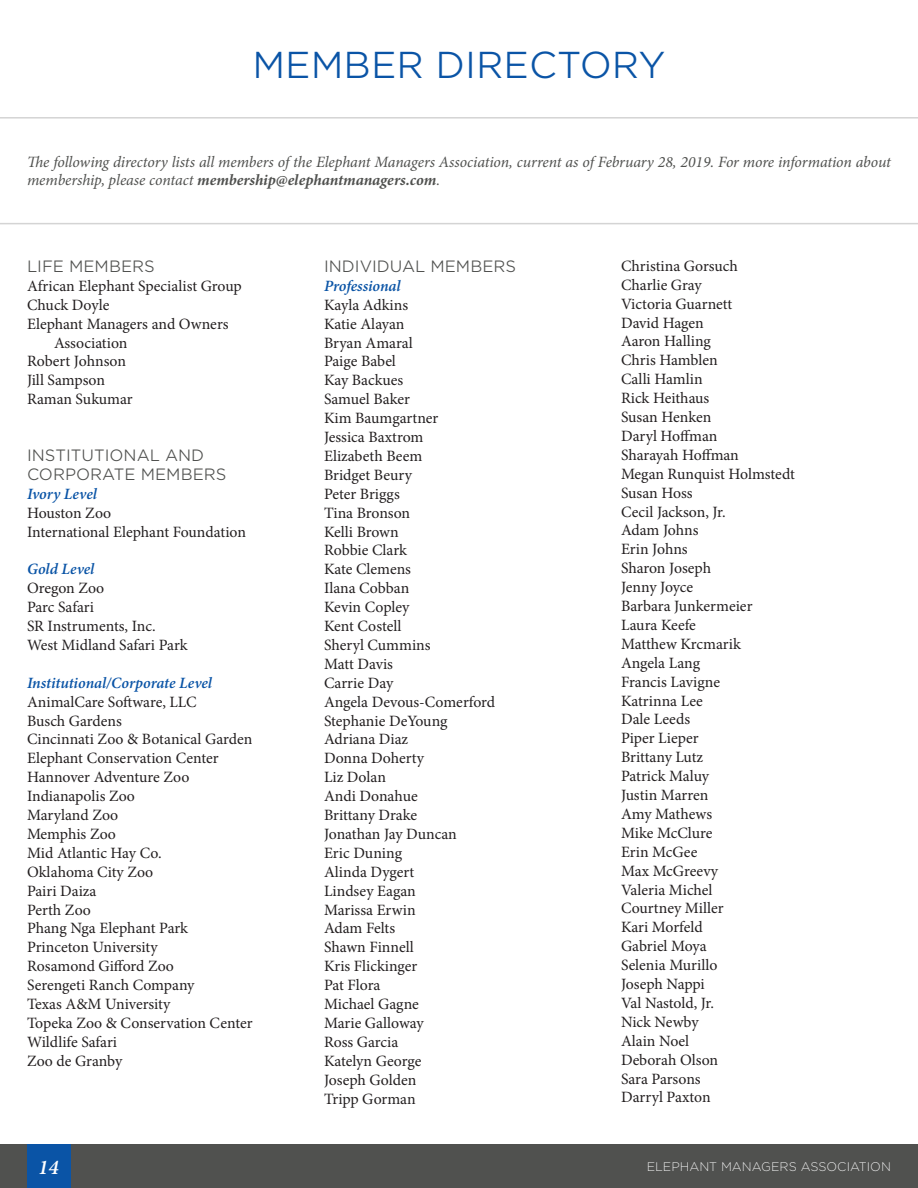
<style>
.page{position:relative;width:918px;height:1188px;background:#fff}
.page>*{position:absolute;margin:0;border:0;box-sizing:border-box;transform-origin:0 0}
.t1{font:300 36px "Gotham S Sm";color:#0a54a6}
.t2{font:italic 600 21px "Minion Pro";color:#fff}
.t3{font:15.75px/18.9px "Minion Pro";color:#231f20}
.t4{font:italic 15.75px/18.9px "Minion Pro";letter-spacing:-.01em;color:#50514f}
.t5{font:300 15.75px/18.9px "Gotham S Sm";color:#50514f}
.t6{font:italic 600 15.75px "Minion Pro";letter-spacing:-.005em;color:#0a54a6}
.t7{font:200 12px "Gotham S Sm";color:#fff}
.s1{font-weight:700}
</style>
<div class="page">
<div style="left:0;top:1145px;width:918px;height:43px;background:#50514f"></div>
<div style="left:27px;top:1145px;width:43px;height:43px;background:#0a54a6"></div>
<hr style="left:0;top:117px;width:918px;height:2px;background:#d4d4d4">
<hr style="left:0;top:223px;width:918px;height:1px;background:#d4d4d4">
<p class="t1" style="left:252px;top:41px;width:415px">MEMBER DIRECTORY</p>
<p class="t4" style="left:27px;top:152px;width:866px">The following directory lists all members of the Elephant Managers Association, current as of February 28, 2019. For more information about membership, please contact <span class="s1">membership@elephantmanagers.com</span>.</p>
<p class="t5" style="left:27px;top:256px;width:129px">LIFE MEMBERS</p>
<p class="t3" style="left:27px;top:276px;width:216px">African Elephant Specialist Group</p>
<p class="t3" style="left:27px;top:295px;width:84px">Chuck Doyle</p>
<p class="t3" style="left:54px;top:314px;width:176px;text-indent:-27px">Elephant Managers and Owners<br>Association</p>
<p class="t3" style="left:27px;top:352px;width:101px">Robert Johnson</p>
<p class="t3" style="left:27px;top:371px;width:80px">Jill Sampson</p>
<p class="t3" style="left:27px;top:390px;width:107px">Raman Sukumar</p>
<p class="t5" style="left:27px;top:445px;width:201px">INSTITUTIONAL AND<br>CORPORATE MEMBERS</p>
<p class="t6" style="left:27px;top:483px;width:71px">Ivory Level</p>
<p class="t3" style="left:27px;top:503px;width:86px">Houston Zoo</p>
<p class="t3" style="left:27px;top:522px;width:221px">International Elephant Foundation</p>
<p class="t6" style="left:27px;top:558px;width:69px">Gold Level</p>
<p class="t3" style="left:27px;top:579px;width:79px">Oregon Zoo</p>
<p class="t3" style="left:27px;top:598px;width:69px">Parc Safari</p>
<p class="t3" style="left:27px;top:617px;width:130px">SR Instruments, Inc.</p>
<p class="t3" style="left:27px;top:636px;width:162px">West Midland Safari Park</p>
<p class="t6" style="left:27px;top:672px;width:187px">Institutional/Corporate Level</p>
<p class="t3" style="left:27px;top:692px;width:171px">AnimalCare Software, LLC</p>
<p class="t3" style="left:27px;top:711px;width:96px">Busch Gardens</p>
<p class="t3" style="left:27px;top:730px;width:227px">Cincinnati Zoo &amp; Botanical Garden</p>
<p class="t3" style="left:27px;top:749px;width:193px">Elephant Conservation Center</p>
<p class="t3" style="left:27px;top:768px;width:164px">Hannover Adventure Zoo</p>
<p class="t3" style="left:27px;top:787px;width:109px">Indianapolis Zoo</p>
<p class="t3" style="left:27px;top:806px;width:93px">Maryland Zoo</p>
<p class="t3" style="left:27px;top:825px;width:90px">Memphis Zoo</p>
<p class="t3" style="left:27px;top:843px;width:136px">Mid Atlantic Hay Co.</p>
<p class="t3" style="left:27px;top:862px;width:128px">Oklahoma City Zoo</p>
<p class="t3" style="left:27px;top:881px;width:71px">Pairi Daiza</p>
<p class="t3" style="left:27px;top:900px;width:65px">Perth Zoo</p>
<p class="t3" style="left:27px;top:919px;width:163px">Phang Nga Elephant Park</p>
<p class="t3" style="left:27px;top:938px;width:132px">Princeton University</p>
<p class="t3" style="left:27px;top:957px;width:148px">Rosamond Gifford Zoo</p>
<p class="t3" style="left:27px;top:976px;width:169px">Serengeti Ranch Company</p>
<p class="t3" style="left:27px;top:995px;width:145px">Texas A&amp;M University</p>
<p class="t3" style="left:27px;top:1014px;width:227px">Topeka Zoo &amp; Conservation Center</p>
<p class="t3" style="left:27px;top:1032px;width:92px">Wildlife Safari</p>
<p class="t3" style="left:27px;top:1051px;width:97px">Zoo de Granby</p>
<p class="t5" style="left:324px;top:256px;width:194px">INDIVIDUAL MEMBERS</p>
<p class="t6" style="left:324px;top:275px;width:78px">Professional</p>
<p class="t3" style="left:324px;top:295px;width:86px">Kayla Adkins</p>
<p class="t3" style="left:324px;top:314px;width:82px">Katie Alayan</p>
<p class="t3" style="left:324px;top:333px;width:90px">Bryan Amaral</p>
<p class="t3" style="left:324px;top:352px;width:73px">Paige Babel</p>
<p class="t3" style="left:324px;top:371px;width:81px">Kay Backues</p>
<p class="t3" style="left:324px;top:390px;width:87px">Samuel Baker</p>
<p class="t3" style="left:324px;top:409px;width:116px">Kim Baumgartner</p>
<p class="t3" style="left:324px;top:428px;width:101px">Jessica Baxtrom</p>
<p class="t3" style="left:324px;top:447px;width:100px">Elizabeth Beem</p>
<p class="t3" style="left:324px;top:465px;width:90px">Bridget Beury</p>
<p class="t3" style="left:324px;top:484px;width:77px">Peter Briggs</p>
<p class="t3" style="left:324px;top:503px;width:88px">Tina Bronson</p>
<p class="t3" style="left:324px;top:522px;width:76px">Kelli Brown</p>
<p class="t3" style="left:324px;top:541px;width:84px">Robbie Clark</p>
<p class="t3" style="left:324px;top:560px;width:89px">Kate Clemens</p>
<p class="t3" style="left:324px;top:579px;width:87px">Ilana Cobban</p>
<p class="t3" style="left:324px;top:598px;width:87px">Kevin Copley</p>
<p class="t3" style="left:324px;top:617px;width:79px">Kent Costell</p>
<p class="t3" style="left:324px;top:636px;width:108px">Sheryl Cummins</p>
<p class="t3" style="left:324px;top:654px;width:70px">Matt Davis</p>
<p class="t3" style="left:324px;top:673px;width:71px">Carrie Day</p>
<p class="t3" style="left:324px;top:692px;width:173px">Angela Devous-Comerford</p>
<p class="t3" style="left:324px;top:711px;width:125px">Stephanie DeYoung</p>
<p class="t3" style="left:324px;top:730px;width:86px">Adriana Diaz</p>
<p class="t3" style="left:324px;top:749px;width:101px">Donna Doherty</p>
<p class="t3" style="left:324px;top:768px;width:63px">Liz Dolan</p>
<p class="t3" style="left:324px;top:787px;width:95px">Andi Donahue</p>
<p class="t3" style="left:324px;top:806px;width:95px">Brittany Drake</p>
<p class="t3" style="left:324px;top:825px;width:134px">Jonathan Jay Duncan</p>
<p class="t3" style="left:324px;top:843px;width:80px">Eric Duning</p>
<p class="t3" style="left:324px;top:862px;width:92px">Alinda Dygert</p>
<p class="t3" style="left:324px;top:881px;width:93px">Lindsey Eagan</p>
<p class="t3" style="left:324px;top:900px;width:93px">Marissa Erwin</p>
<p class="t3" style="left:324px;top:919px;width:73px">Adam Felts</p>
<p class="t3" style="left:324px;top:938px;width:91px">Shawn Finnell</p>
<p class="t3" style="left:324px;top:957px;width:95px">Kris Flickinger</p>
<p class="t3" style="left:324px;top:976px;width:58px">Pat Flora</p>
<p class="t3" style="left:324px;top:995px;width:96px">Michael Gagne</p>
<p class="t3" style="left:324px;top:1014px;width:101px">Marie Galloway</p>
<p class="t3" style="left:324px;top:1032px;width:76px">Ross Garcia</p>
<p class="t3" style="left:324px;top:1051px;width:99px">Katelyn George</p>
<p class="t3" style="left:324px;top:1070px;width:94px">Joseph Golden</p>
<p class="t3" style="left:324px;top:1089px;width:93px">Tripp Gorman</p>
<p class="t3" style="left:621px;top:256px;width:118px">Christina Gorsuch</p>
<p class="t3" style="left:621px;top:275px;width:82px">Charlie Gray</p>
<p class="t3" style="left:621px;top:294px;width:113px">Victoria Guarnett</p>
<p class="t3" style="left:621px;top:313px;width:84px">David Hagen</p>
<p class="t3" style="left:621px;top:332px;width:91px">Aaron Halling</p>
<p class="t3" style="left:621px;top:351px;width:98px">Chris Hamblen</p>
<p class="t3" style="left:621px;top:370px;width:83px">Calli Hamlin</p>
<p class="t3" style="left:621px;top:389px;width:90px">Rick Heithaus</p>
<p class="t3" style="left:621px;top:408px;width:92px">Susan Henken</p>
<p class="t3" style="left:621px;top:426px;width:98px">Daryl Hoffman</p>
<p class="t3" style="left:621px;top:445px;width:119px">Sharayah Hoffman</p>
<p class="t3" style="left:621px;top:464px;width:175px">Megan Runquist Holmstedt</p>
<p class="t3" style="left:621px;top:483px;width:73px">Susan Hoss</p>
<p class="t3" style="left:621px;top:502px;width:106px">Cecil Jackson, Jr.</p>
<p class="t3" style="left:621px;top:521px;width:79px">Adam Johns</p>
<p class="t3" style="left:621px;top:540px;width:68px">Erin Johns</p>
<p class="t3" style="left:621px;top:559px;width:92px">Sharon Joseph</p>
<p class="t3" style="left:621px;top:578px;width:74px">Jenny Joyce</p>
<p class="t3" style="left:621px;top:597px;width:133px">Barbara Junkermeier</p>
<p class="t3" style="left:621px;top:615px;width:76px">Laura Keefe</p>
<p class="t3" style="left:621px;top:634px;width:121px">Matthew Krcmarik</p>
<p class="t3" style="left:621px;top:653px;width:81px">Angela Lang</p>
<p class="t3" style="left:621px;top:672px;width:101px">Francis Lavigne</p>
<p class="t3" style="left:621px;top:691px;width:83px">Katrinna Lee</p>
<p class="t3" style="left:621px;top:710px;width:71px">Dale Leeds</p>
<p class="t3" style="left:621px;top:729px;width:79px">Piper Lieper</p>
<p class="t3" style="left:621px;top:748px;width:84px">Brittany Lutz</p>
<p class="t3" style="left:621px;top:767px;width:90px">Patrick Maluy</p>
<p class="t3" style="left:621px;top:786px;width:89px">Justin Marren</p>
<p class="t3" style="left:621px;top:804px;width:93px">Amy Mathews</p>
<p class="t3" style="left:621px;top:823px;width:93px">Mike McClure</p>
<p class="t3" style="left:621px;top:842px;width:78px">Erin McGee</p>
<p class="t3" style="left:621px;top:861px;width:99px">Max McGreevy</p>
<p class="t3" style="left:621px;top:880px;width:93px">Valeria Michel</p>
<p class="t3" style="left:621px;top:899px;width:104px">Courtney Miller</p>
<p class="t3" style="left:621px;top:918px;width:83px">Kari Morfeld</p>
<p class="t3" style="left:621px;top:937px;width:87px">Gabriel Moya</p>
<p class="t3" style="left:621px;top:956px;width:98px">Selenia Murillo</p>
<p class="t3" style="left:621px;top:975px;width:85px">Joseph Nappi</p>
<p class="t3" style="left:621px;top:993px;width:95px">Val Nastold, Jr.</p>
<p class="t3" style="left:621px;top:1012px;width:79px">Nick Newby</p>
<p class="t3" style="left:621px;top:1031px;width:70px">Alain Noel</p>
<p class="t3" style="left:621px;top:1050px;width:99px">Deborah Olson</p>
<p class="t3" style="left:621px;top:1069px;width:81px">Sara Parsons</p>
<p class="t3" style="left:621px;top:1088px;width:91px">Darryl Paxton</p>
<p class="t2" style="left:38px;top:1153px;width:22px">14</p>
<p class="t7" style="left:647px;top:1159px;width:246px">ELEPHANT MANAGERS ASSOCIATION</p>
</div>
